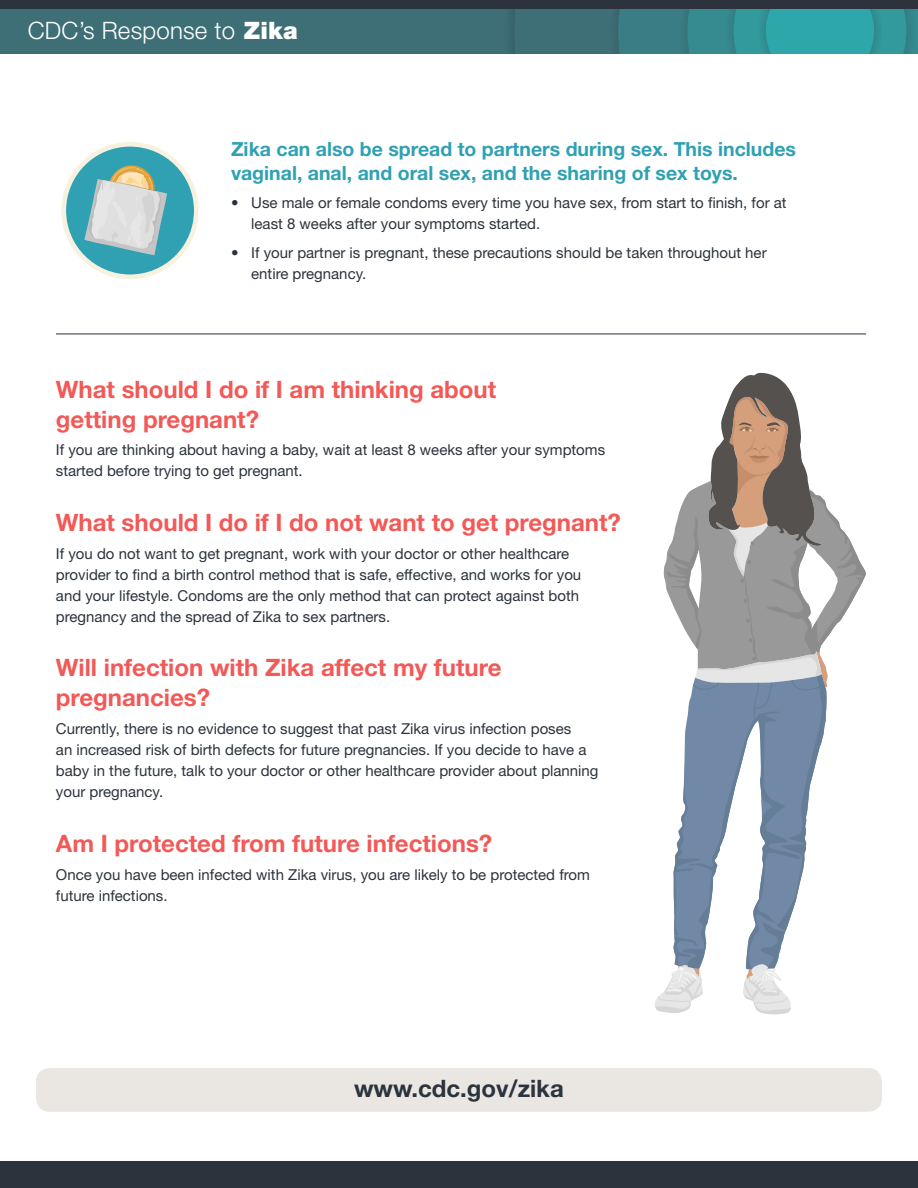
<style>
.page{position:relative;width:918px;height:1188px;background:#fff}
.page>*{position:absolute;margin:0;border:0;box-sizing:border-box;transform-origin:0 0}
.H3b{font:700 24px/30px "Helvetica Neue LT Std";color:#f25957}
.t1{font:300 24px "Helvetica Neue LT Std";letter-spacing:.01em;color:#fff}
.H3b-2{font:700 24px "Helvetica Neue LT Std";color:#2b333d}
.H2__1st_heading{font:700 19.5px/24px "Helvetica Neue LT Std";color:#30a1b3}
.B1__Body_Text{font:15px/21px "Helvetica Neue LT Std";color:#2b333d}
.s1{font-weight:900}
.s2{color:#29323c}
</style>
<div class="page">
<div style="left:36px;top:1068px;width:846px;height:44px;background:#eae6e2;border-radius:14px"></div>
<div style="left:64px;top:144px;width:132px;height:133px;background:#30a1b3;border-radius:50%"></div>
<div style="left:61px;top:142px;width:138px;height:137px;border:5px solid #f7f2e0;border-radius:50%"></div>
<svg style="left:84px;top:163px;width:83px;height:92px"></svg>
<hr style="left:56px;top:334px;width:810px;height:1px;background:#2b333d">
<svg style="left:655px;top:372px;width:211px;height:643px"></svg>
<div style="left:0;top:0;width:918px;height:54px;background:#3e6f77"></div>
<svg style="left:503px;top:8px;width:415px;height:46px"></svg>
<div style="left:0;top:0;width:918px;height:8px;background:#2c333d"></div>
<div style="left:0;top:1161px;width:918px;height:27px;background:#2b333d"></div>
<h1 class="t1" style="left:28px;top:16px;width:271px">CDC’s Response to <span class="s1">Zika</span></h1>
<h2 class="H2__1st_heading" style="left:231px;top:136px;width:567px">Zika can also be spread to partners during sex. This includes vaginal, anal, and oral sex, and the sharing of sex toys.</h2>
<p class="B1__Body_Text" style="left:251px;top:192px;width:537px;text-indent:-20px"><span class="s2">•</span> Use male or female condoms every time you have sex, from start to finish, for at least 8 weeks after your symptoms started.</p>
<p class="B1__Body_Text" style="left:251px;top:242px;width:517px;text-indent:-20px"><span class="s2">•</span> If your partner is pregnant, these precautions should be taken throughout her entire pregnancy.</p>
<h3 class="H3b" style="left:56px;top:374px;width:442px">What should I do if I am thinking about getting pregnant?</h3>
<p class="B1__Body_Text" style="left:56px;top:439px;width:551px">If you are thinking about having a baby, wait at least 8 weeks after your symptoms started before trying to get pregnant.</p>
<h3 class="H3b" style="left:56px;top:507px;width:566px">What should I do if I do not want to get pregnant?</h3>
<p class="B1__Body_Text" style="left:56px;top:543px;width:527px">If you do not want to get pregnant, work with your doctor or other healthcare provider to find a birth control method that is safe, effective, and works for you and your lifestyle. Condoms are the only method that can protect against both pregnancy and the spread of Zika to sex partners.</p>
<h3 class="H3b" style="left:56px;top:652px;width:447px">Will infection with Zika affect my future pregnancies?</h3>
<p class="B1__Body_Text" style="left:56px;top:718px;width:544px">Currently, there is no evidence to suggest that past Zika virus infection poses<br>an increased risk of birth defects for future pregnancies. If you decide to have a baby in the future, talk to your doctor or other healthcare provider about planning your pregnancy.</p>
<h3 class="H3b" style="left:56px;top:828px;width:438px">Am I protected from future infections?</h3>
<p class="B1__Body_Text" style="left:56px;top:864px;width:536px">Once you have been infected with Zika virus, you are likely to be protected from future infections.</p>
<h3 class="H3b-2" style="left:354px;top:1074px;width:211px">www.cdc.gov/zika</h3>
</div>
